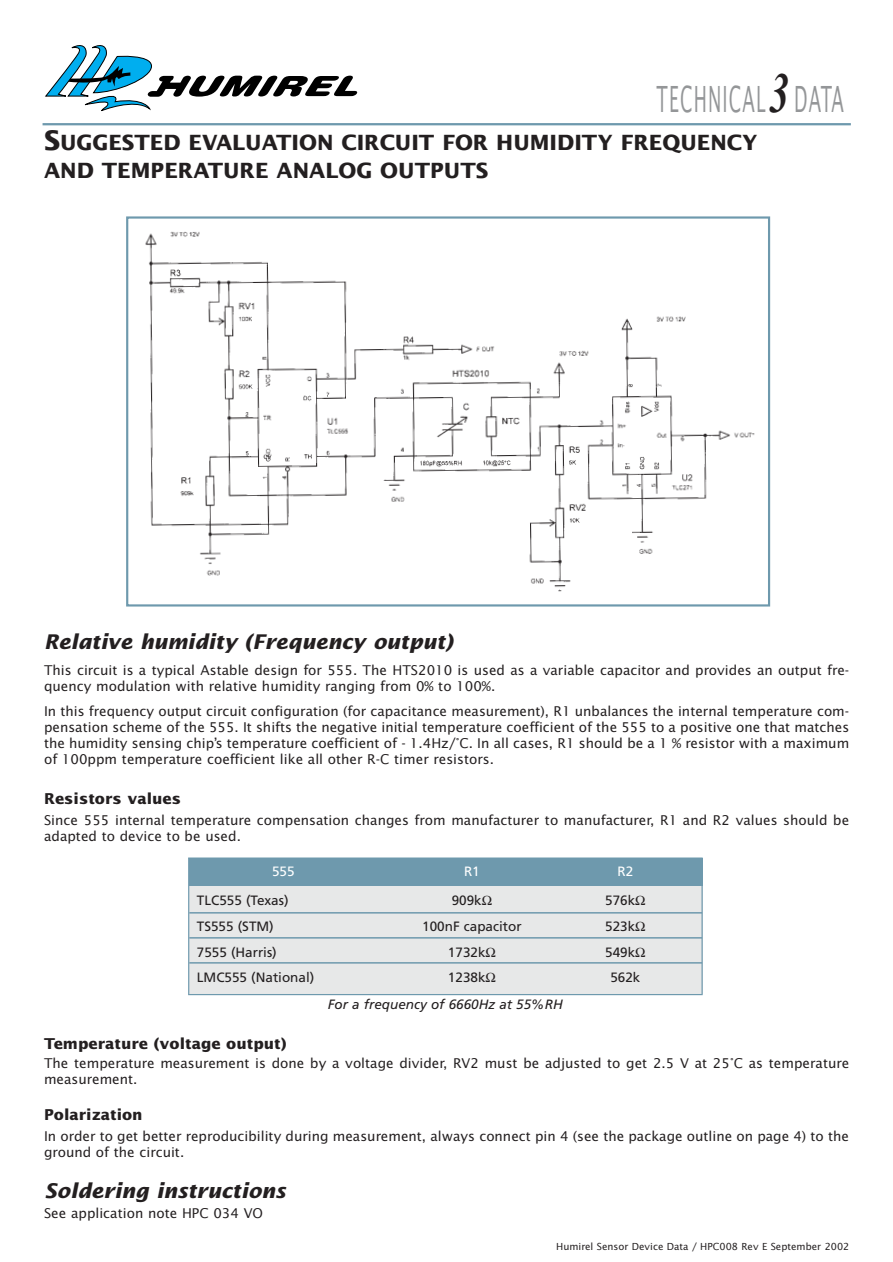
<style>
.page{position:relative;width:893px;height:1262px;background:#fff}
.page>*{position:absolute;margin:0;border:0;box-sizing:border-box;transform-origin:0 0}
.t1{font:italic 700 57px "Times New Roman";color:#231f20;scale:.7 1}
.t2{font:36px "Lucida Sans";letter-spacing:.065em;color:#949698;scale:.5 1}
.t3{font:700 21px/27.8px "Lucida Sans";color:#231f20}
.t4{font:italic 700 20.25px "Lucida Sans";color:#231f20}
.t5{font:700 15px "Lucida Sans";color:#231f20}
.t6{font:13.5px/16.2px "Lucida Sans";color:#231f20}
.t7{font:13.5px "Frutiger";color:#231f20}
.t8{font:italic 13.5px "Frutiger";color:#231f20}
.t9{font:13.5px "Frutiger";color:#fff}
.t10{font:9.75px "Lucida Sans";color:#231f20}
.s1{font-size:27px}
</style>
<div class="page">
<svg style="left:46px;top:45px;width:312px;height:66px"></svg>
<hr style="left:43px;top:123px;width:807px;height:2px;background:#6e99ad">
<div style="left:189px;top:878px;width:513px;height:115px;background:#e7e8e8"></div>
<div style="left:189px;top:858px;width:513px;height:28px;background:#6e99ad"></div>
<div style="left:188px;top:857px;width:514px;height:138px;border:1px solid #6e99ad"></div>
<hr style="left:189px;top:912px;width:513px;height:1px;background:#6e99ad">
<hr style="left:189px;top:937px;width:513px;height:1px;background:#6e99ad">
<hr style="left:189px;top:962px;width:513px;height:1px;background:#6e99ad">
<img style="left:145px;top:231px;width:610px;height:361px">
<div style="left:126px;top:216px;width:644px;height:390px;border:2px solid #6e99ad"></div>
<h1 class="t1" style="left:769px;top:73px;width:30px">3</h1>
<h2 class="t2" style="left:656px;top:84px;width:376px">TECHNICAL DATA</h2>
<h3 class="t3" style="left:44px;top:130px;width:715px"><span class="s1">S</span>UGGESTED EVALUATION CIRCUIT FOR HUMIDITY FREQUENCY<br>AND TEMPERATURE ANALOG OUTPUTS</h3>
<h3 class="t4" style="left:44px;top:633px;width:410px">Relative humidity (Frequency output)</h3>
<p class="t6" style="left:44px;top:662px;width:806px">This circuit is a typical Astable design for 555. The HTS2010 is used as a variable capacitor and provides an output fre&shy;quency modulation with relative humidity ranging from 0% to 100%.</p>
<p class="t6" style="left:44px;top:703px;width:806px;text-align:justify">In this frequency output circuit configuration (for capacitance measurement), R1 unbalances the internal temperature com&shy;pensation scheme of the 555. It shifts the negative initial temperature coefficient of the 555 to a positive one that matches the humidity sensing chip’s temperature coefficient of - 1.4Hz/°C. In all cases, R1 should be a 1 % resistor with a maximum of 100ppm temperature coefficient like all other R-C timer resistors.</p>
<p class="t5" style="left:44px;top:792px;width:139px">Resistors values</p>
<p class="t6" style="left:44px;top:813px;width:806px">Since 555 internal temperature compensation changes from manufacturer to manufacturer, R1 and R2 values should be adapted to device to be used.</p>
<p class="t9" style="left:272px;top:866px;width:24px">555</p>
<p class="t9" style="left:464px;top:866px;width:17px">R1</p>
<p class="t9" style="left:617px;top:866px;width:17px">R2</p>
<p class="t7" style="left:197px;top:895px;width:93px">TLC555 (Texas)</p>
<p class="t7" style="left:451px;top:895px;width:32px">909k</p>
<p class="t7" style="left:605px;top:895px;width:32px">576k</p>
<p class="t7" style="left:197px;top:920px;width:78px">TS555 (STM)</p>
<p class="t7" style="left:422px;top:920px;width:101px">100nF capacitor</p>
<p class="t7" style="left:605px;top:920px;width:32px">523k</p>
<p class="t7" style="left:197px;top:946px;width:81px">7555 (Harris)</p>
<p class="t7" style="left:448px;top:946px;width:39px">1732k</p>
<p class="t7" style="left:605px;top:946px;width:32px">549k</p>
<p class="t7" style="left:197px;top:972px;width:119px">LMC555 (National)</p>
<p class="t7" style="left:448px;top:972px;width:39px">1238k</p>
<p class="t7" style="left:610px;top:972px;width:32px">562k</p>
<p class="t8" style="left:328px;top:999px;width:236px">For a frequency of 6660Hz at 55%RH</p>
<p class="t5" style="left:44px;top:1037px;width:244px">Temperature (voltage output)</p>
<p class="t6" style="left:44px;top:1055px;width:806px">The temperature measurement is done by a voltage divider, RV2 must be adjusted to get 2.5 V at 25°C as temperature measurement.</p>
<p class="t5" style="left:44px;top:1108px;width:100px">Polarization</p>
<p class="t6" style="left:44px;top:1128px;width:806px">In order to get better reproducibility during measurement, always connect pin 4 (see the package outline on page 4) to the ground of the circuit.</p>
<h3 class="t4" style="left:44px;top:1182px;width:243px">Soldering instructions</h3>
<p class="t6" style="left:44px;top:1206px;width:220px">See application note HPC 034 VO</p>
<p class="t10" style="left:556px;top:1242px;width:294px">Humirel Sensor Device Data / HPC008 Rev E September 2002</p>
</div>
